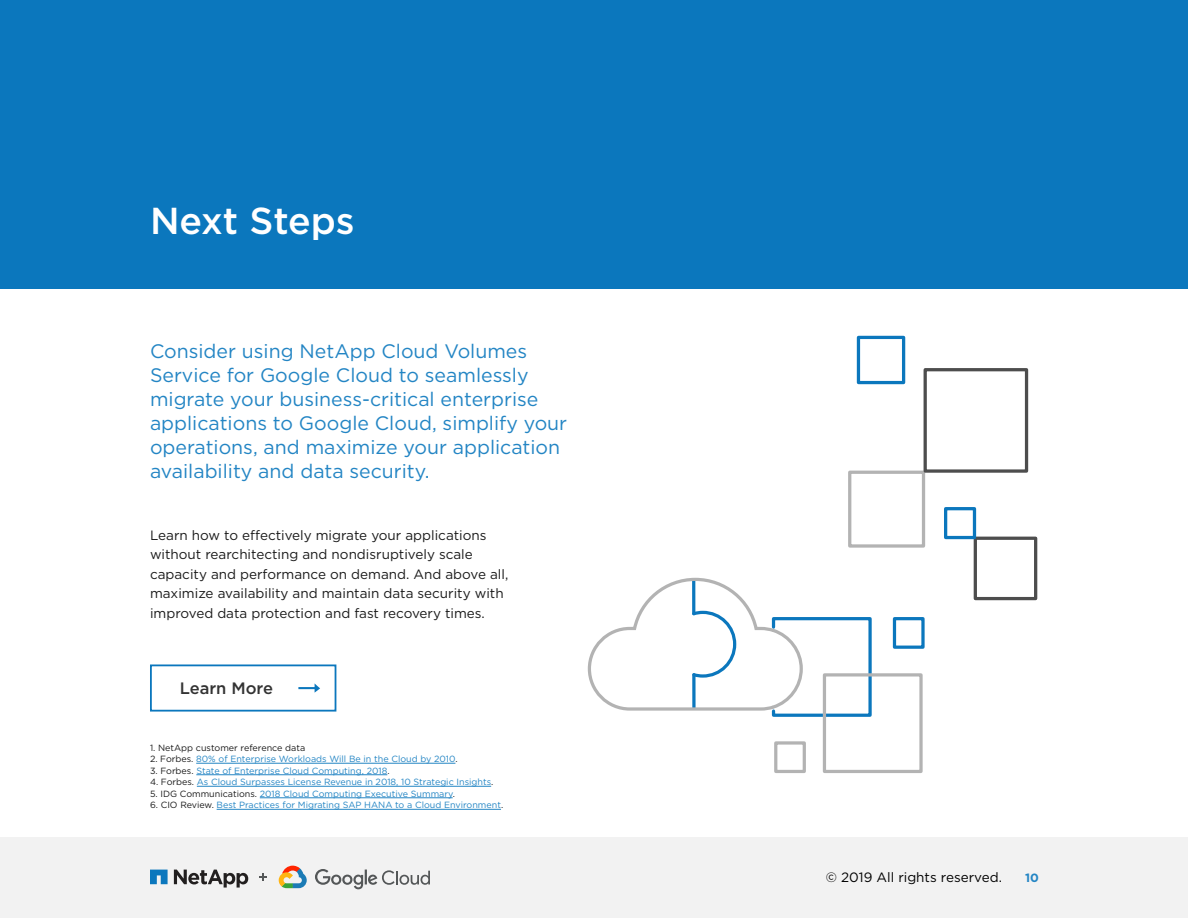
<style>
.page{position:relative;width:1188px;height:918px;background:#fff}
.page>*{position:absolute;margin:0;border:0;box-sizing:border-box;transform-origin:0 0}
.t1{font:500 37.5px "Gotham";color:#fff}
.t2{font:19.5px/24px "Gotham";color:#2385c4}
.t3{font:500 16.5px "Gotham";color:#333}
.t4{font:13.5px/19.5px "Gotham";color:#1a1a1a}
.t5{font:13.5px "Gotham";color:#000}
.t6{font:700 12px "Gotham";color:#2385c4}
.t7{font:9px "Gotham";color:#2385c4}
.t8{font:9px "Gotham";color:#1a1a1a}
.s1{color:#1a1a1a}
</style>
<div class="page">
<div style="left:0;top:837px;width:1188px;height:81px;background:#f2f2f2"></div>
<svg style="left:174px;top:870px;width:74px;height:18px"></svg>
<svg style="left:150px;top:870px;width:18px;height:14px"></svg>
<svg style="left:260px;top:874px;width:7px;height:7px"></svg>
<svg style="left:279px;top:866px;width:28px;height:22px"></svg>
<svg style="left:315px;top:869px;width:115px;height:20px"></svg>
<div style="left:150px;top:665px;width:186px;height:47px;border:2px solid #0b77bd"></div>
<svg style="left:298px;top:683px;width:22px;height:10px"></svg>
<hr style="left:196px;top:763px;width:259px;height:1px;background:#2385c4">
<hr style="left:196px;top:774px;width:191px;height:1px;background:#2385c4">
<hr style="left:197px;top:786px;width:294px;height:1px;background:#2385c4">
<hr style="left:260px;top:798px;width:193px;height:1px;background:#2385c4">
<hr style="left:217px;top:809px;width:284px;height:1px;background:#2385c4">
<div style="left:0;top:0;width:1188px;height:289px;background:#0b77bd"></div>
<div style="left:893px;top:617px;width:32px;height:32px;border:3px solid #0b77bd"></div>
<div style="left:823px;top:673px;width:100px;height:100px;border:3px solid #b3b3b3"></div>
<div style="left:774px;top:741px;width:32px;height:32px;border:3px solid #b3b3b3"></div>
<svg style="left:587px;top:577px;width:286px;height:141px"></svg>
<div style="left:848px;top:471px;width:77px;height:77px;border:3px solid #b3b3b3"></div>
<div style="left:974px;top:537px;width:63px;height:63px;border:3px solid #4d4d4d"></div>
<div style="left:924px;top:368px;width:104px;height:105px;border:3px solid #4d4d4d"></div>
<div style="left:944px;top:507px;width:32px;height:32px;border:3px solid #0b77bd"></div>
<div style="left:857px;top:336px;width:48px;height:48px;border:3px solid #0b77bd"></div>
<h1 class="t1" style="left:150px;top:199px;width:206px">Next Steps</h1>
<p class="t2" style="left:150px;top:339px;width:419px">Consider using NetApp Cloud Volumes Service for Google Cloud to seamlessly migrate your business-critical enterprise applications to Google Cloud, simplify your operations, and maximize your application availability and data security.</p>
<p class="t4" style="left:150px;top:525px;width:360px">Learn how to effectively migrate your applications without rearchitecting and nondisruptively scale capacity and performance on demand. And above all, maximize availability and maintain data security with improved data protection and fast recovery times.</p>
<h3 class="t3" style="left:180px;top:679px;width:95px">Learn More</h3>
<p class="t8" style="left:150px;top:742px;width:157px">1. NetApp customer reference data</p>
<p class="t7" style="left:150px;top:754px;width:309px"><span class="s1">2. Forbes.</span> 80% of Enterprise Workloads Will Be in the Cloud by 2010<span class="s1">.</span></p>
<p class="t7" style="left:150px;top:765px;width:241px"><span class="s1">3. Forbes.</span> State of Enterprise Cloud Computing, 2018<span class="s1">.</span></p>
<p class="t7" style="left:150px;top:777px;width:345px"><span class="s1">4. Forbes.</span> As Cloud Surpasses License Revenue in 2018, 10 Strategic Insights<span class="s1">.</span></p>
<p class="t7" style="left:150px;top:788px;width:306px"><span class="s1">5. IDG Communications.</span> 2018 Cloud Computing Executive Summary<span class="s1">.</span></p>
<p class="t7" style="left:150px;top:800px;width:355px"><span class="s1">6. CIO Review.</span> Best Practices for Migrating SAP HANA to a Cloud Environment<span class="s1">.</span></p>
<h3 class="t5" style="left:826px;top:870px;width:178px">© 2019 All rights reserved.</h3>
<h3 class="t6" style="left:1025px;top:871px;width:15px">10</h3>
</div>
